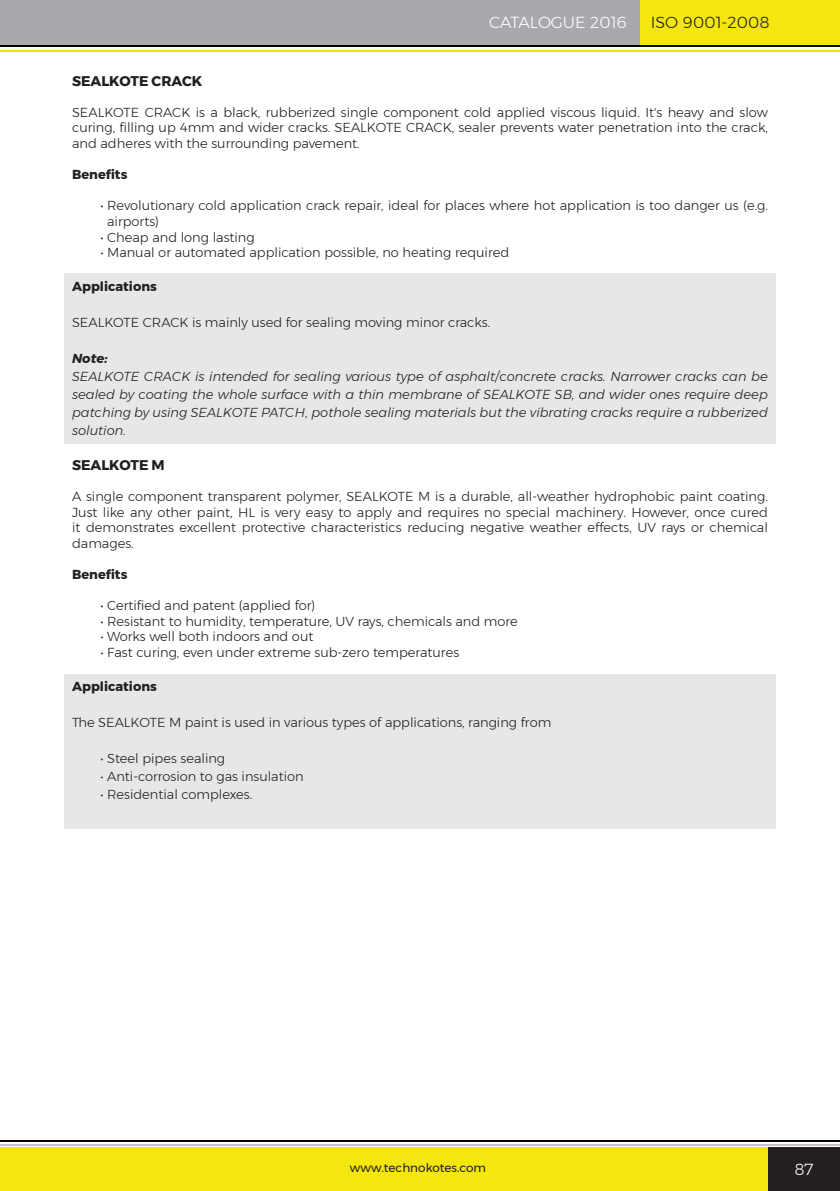
<style>
.page{position:relative;width:840px;height:1191px;background:#fff}
.page>*{position:absolute;margin:0;border:0;box-sizing:border-box;transform-origin:0 0}
.t1{font:300 16px "Montserrat";color:#fff}
.t2{font:300 16px "Montserrat";color:#231f20}
.Product_Name{font:700 14px "Montserrat";color:#231f20}
.t3{font:300 13px/15.6px "Montserrat";color:#231f20;text-align:justify}
.t4{font:italic 300 13px/18px "Montserrat";color:#231f20;text-align:justify}
.t5{font:700 13px "Montserrat";color:#231f20}
.t6{font:italic 700 13px "Montserrat";color:#231f20}
.t7{font:12px "Montserrat";color:#231f20}
</style>
<div class="page">
<div style="left:767px;top:1147px;width:72px;height:44px;background:#231f20"></div>
<div style="left:0;top:1147px;width:767px;height:44px;background:#f4e70d"></div>
<div style="left:0;top:0;width:839px;height:45px;background:#a8a9ad"></div>
<div style="left:639px;top:0;width:200px;height:45px;background:#f4e70d"></div>
<hr style="left:0;top:50px;width:839px;height:2px;background:#f4e50a">
<hr style="left:0;top:45px;width:839px;height:2px;background:#040503">
<hr style="left:0;top:1140px;width:839px;height:1px;background:#040503">
<hr style="left:0;top:1143px;width:839px;height:2px;background:#c9bfc4">
<div style="left:64px;top:674px;width:711px;height:155px;background:#e6e7e9"></div>
<div style="left:64px;top:274px;width:711px;height:170px;background:#e6e7e9"></div>
<p class="t1" style="left:489px;top:11px;width:139px">CATALOGUE 2016</p>
<p class="t2" style="left:650px;top:11px;width:120px">ISO 9001-2008</p>
<p class="Product_Name" style="left:72px;top:69px;width:132px">SEALKOTE CRACK</p>
<p class="t3" style="left:72px;top:104px;width:697px">SEALKOTE CRACK is a black, rubberized single component cold applied viscous liquid. It's heavy and slow curing, filling up 4mm and wider cracks. SEALKOTE CRACK, sealer prevents water penetration into the crack, and adheres with the surrounding pavement.</p>
<p class="t5" style="left:72px;top:164px;width:57px">Benefits</p>
<p class="t3" style="left:107px;top:198px;width:662px;text-indent:-7px">• Revolutionary cold application crack repair, ideal for places where hot application is too danger us (e.g. airports)</p>
<p class="t3" style="left:100px;top:229px;width:156px">• Cheap and long lasting</p>
<p class="t3" style="left:100px;top:245px;width:410px">• Manual or automated application possible, no heating required</p>
<p class="t5" style="left:72px;top:276px;width:86px">Applications</p>
<p class="t3" style="left:72px;top:314px;width:419px">SEALKOTE CRACK is mainly used for sealing moving minor cracks.</p>
<p class="t6" style="left:72px;top:348px;width:37px">Note:</p>
<p class="t4" style="left:72px;top:367px;width:697px">SEALKOTE CRACK is intended for sealing various type of asphalt/concrete cracks. Narrower cracks can be sealed by coating the whole surface with a thin membrane of SEALKOTE SB, and wider ones require deep patching by using SEALKOTE PATCH, pothole sealing materials but the vibrating cracks require a rubberized solution.</p>
<p class="Product_Name" style="left:72px;top:453px;width:94px">SEALKOTE M</p>
<p class="t3" style="left:72px;top:488px;width:697px">A single component transparent polymer, SEALKOTE M is a durable, all-weather hydrophobic paint coating.<br>Just like any other paint, HL is very easy to apply and requires no special machinery. However, once cured it demonstrates excellent protective characteristics reducing negative weather effects, UV rays or chemical damages.</p>
<p class="t5" style="left:72px;top:564px;width:57px">Benefits</p>
<p class="t3" style="left:100px;top:597px;width:216px">• Certified and patent (applied for)</p>
<p class="t3" style="left:100px;top:613px;width:419px">• Resistant to humidity, temperature, UV rays, chemicals and more</p>
<p class="t3" style="left:100px;top:629px;width:214px">• Works well both indoors and out</p>
<p class="t3" style="left:100px;top:644px;width:360px">• Fast curing, even under extreme sub-zero temperatures</p>
<p class="t5" style="left:72px;top:675px;width:86px">Applications</p>
<p class="t3" style="left:72px;top:714px;width:480px">The SEALKOTE M paint is used in various types of applications, ranging from</p>
<p class="t3" style="left:100px;top:750px;width:126px">• Steel pipes sealing</p>
<p class="t3" style="left:100px;top:768px;width:205px">• Anti-corrosion to gas insulation</p>
<p class="t3" style="left:100px;top:786px;width:153px">• Residential complexes.</p>
<p class="t7" style="left:350px;top:1158px;width:137px">www.technokotes.com</p>
<p class="t1" style="left:793px;top:1157px;width:21px">87</p>
</div>
